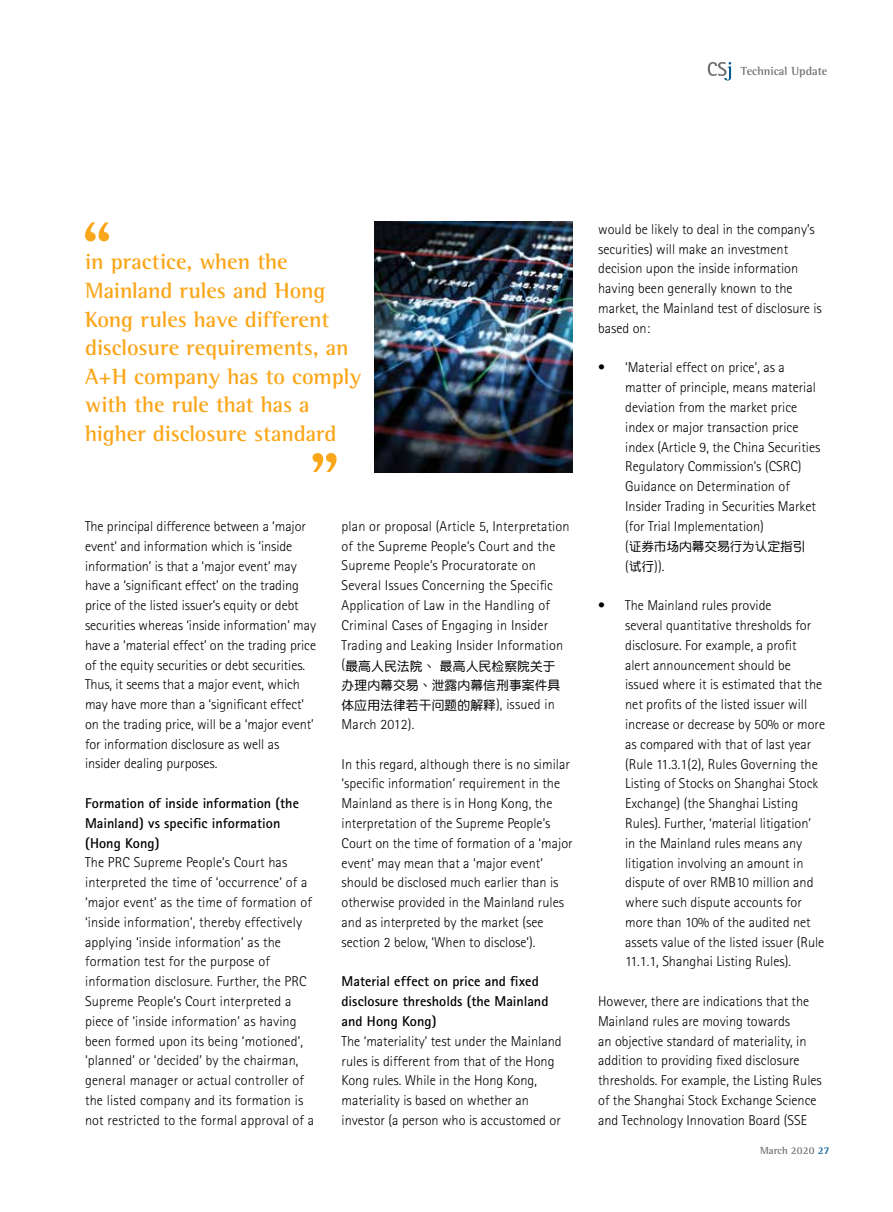
<style>
.page{position:relative;width:893px;height:1212px;background:#fff}
.page>*{position:absolute;margin:0;border:0;box-sizing:border-box;transform-origin:0 0}
.t1{font:700 22.5px/28.5px "Rotis Semi Serif";letter-spacing:-.005em;color:#faa61a}
.t2{font:300 14.25px/19.8px "Rotis Sans Serif";color:#000}
.t3{font:700 14.25px/19.8px "Rotis Sans Serif";color:#000}
.t4{font:12.75px/19.8px "DFP Yuan W5 GB5";letter-spacing:.01em;color:#000}
.t5{font:12.75px "DF Yuan GB5 Std W5";letter-spacing:-.01em;color:#000}
.t6{font:700 12px "Rotis Semi Serif";color:#6d6e71}
.t7{font:700 10.5px "Rotis Semi Serif";color:#6d6e71}
.s1{font-family:"Rotis Sans Serif";font-weight:300;font-size:14.25px}
.s2{font-family:"DF Yuan GB5 Std W5";font-weight:400;font-size:12.75px}
.s3{color:#005a8d}
</style>
<div class="page">
<svg style="left:708px;top:62px;width:23px;height:18px"></svg>
<svg style="left:85px;top:222px;width:24px;height:19px"></svg>
<svg style="left:313px;top:453px;width:24px;height:19px"></svg>
<img style="left:374px;top:221px;width:199px;height:251px">
<p class="t6" style="left:741px;top:64px;width:88px">Technical Update</p>
<h1 class="t1" style="left:85px;top:247px;width:278px">in practice, when the<br>Mainland rules and Hong<br>Kong rules have different disclosure requirements, an<br>A+H company has to comply with the rule that has a higher disclosure standard</h1>
<p class="t2" style="left:85px;top:516px;width:233px">The principal difference between a ‘major event’ and information which is ‘inside information’ is that a ‘major event’ may have a ‘significant effect’ on the trading price of the listed issuer’s equity or debt securities whereas ‘inside information’ may have a ‘material effect’ on the trading price of the equity securities or debt securities.<br>Thus, it seems that a major event, which may have more than a ‘significant effect’ on the trading price, will be a ‘major event’ for information disclosure as well as insider dealing purposes.</p>
<p class="t3" style="left:85px;top:793px;width:215px">Formation of inside information (the<br>Mainland) vs specific information (Hong Kong)</p>
<p class="t2" style="left:85px;top:853px;width:231px">The PRC Supreme People’s Court has interpreted the time of ‘occurrence’ of a ‘major event’ as the time of formation of ‘inside information’, thereby effectively applying ‘inside information’ as the formation test for the purpose of information disclosure. Further, the PRC Supreme People’s Court interpreted a piece of ‘inside information’ as having been formed upon its being ‘motioned’, ‘planned’ or ‘decided’ by the chairman, general manager or actual controller of the listed company and its formation is not restricted to the formal approval of a</p>
<p class="t2" style="left:342px;top:516px;width:230px">plan or proposal (Article 5, Interpretation of the Supreme People’s Court and the Supreme People’s Procuratorate on Several Issues Concerning the Specific Application of Law in the Handling of Criminal Cases of Engaging in Insider Trading and Leaking Insider Information</p>
<p class="t4" style="left:342px;top:656px;width:220px"><span class="s1">(</span>最高人民法院、 最高人民檢察院關於辦理內幕交易、洩露內幕信刑事案件具體應用法律若干問題的解釋<span class="s1">), issued in</span></p>
<p class="t2" style="left:342px;top:714px;width:74px">March 2012).</p>
<p class="t2" style="left:342px;top:754px;width:233px">In this regard, although there is no similar ‘specific information’ requirement in the Mainland as there is in Hong Kong, the interpretation of the Supreme People’s Court on the time of formation of a ‘major event’ may mean that a ‘major event’ should be disclosed much earlier than is otherwise provided in the Mainland rules and as interpreted by the market (see section 2 below, ‘When to disclose’).</p>
<p class="t3" style="left:342px;top:971px;width:208px">Material effect on price and fixed disclosure thresholds (the Mainland and Hong Kong)</p>
<p class="t2" style="left:342px;top:1031px;width:222px">The ‘materiality’ test under the Mainland rules is different from that of the Hong Kong rules. While in the Hong Kong, materiality is based on whether an investor (a person who is accustomed or</p>
<p class="t2" style="left:598px;top:219px;width:225px">would be likely to deal in the company’s securities) will make an investment decision upon the inside information having been generally known to the market, the Mainland test of disclosure is based on:</p>
<p class="t2" style="left:625px;top:358px;width:197px;text-indent:-27px">• ‘Material effect on price’, as a matter of principle, means material deviation from the market price index or major transaction price index (Article 9, the China Securities Regulatory Commission’s (CSRC)<br>Guidance on Determination of Insider Trading in Securities Market (for Trial Implementation)</p>
<p class="t5" style="left:625px;top:539px;width:182px"><span class="s1">(</span>證券市場內幕交易行為認定指引</p>
<p class="t2" style="left:625px;top:556px;width:41px">(<span class="s2">試行</span>)).</p>
<p class="t2" style="left:625px;top:595px;width:201px;text-indent:-27px">• The Mainland rules provide<br>several quantitative thresholds for disclosure. For example, a profit<br>alert announcement should be issued where it is estimated that the net profits of the listed issuer will increase or decrease by 50% or more as compared with that of last year (Rule 11.3.1(2), Rules Governing the Listing of Stocks on Shanghai Stock Exchange) (the Shanghai Listing Rules). Further, ‘material litigation’<br>in the Mainland rules means any litigation involving an amount in dispute of over RMB10 million and where such dispute accounts for more than 10% of the audited net assets value of the listed issuer (Rule 11.1.1, Shanghai Listing Rules).</p>
<p class="t2" style="left:598px;top:991px;width:225px">However, there are indications that the Mainland rules are moving towards<br>an objective standard of materiality, in addition to providing fixed disclosure thresholds. For example, the Listing Rules of the Shanghai Stock Exchange Science and Technology Innovation Board (SSE</p>
<p class="t7" style="left:760px;top:1144px;width:71px">March 2020 <span class="s3">27</span></p>
</div>
